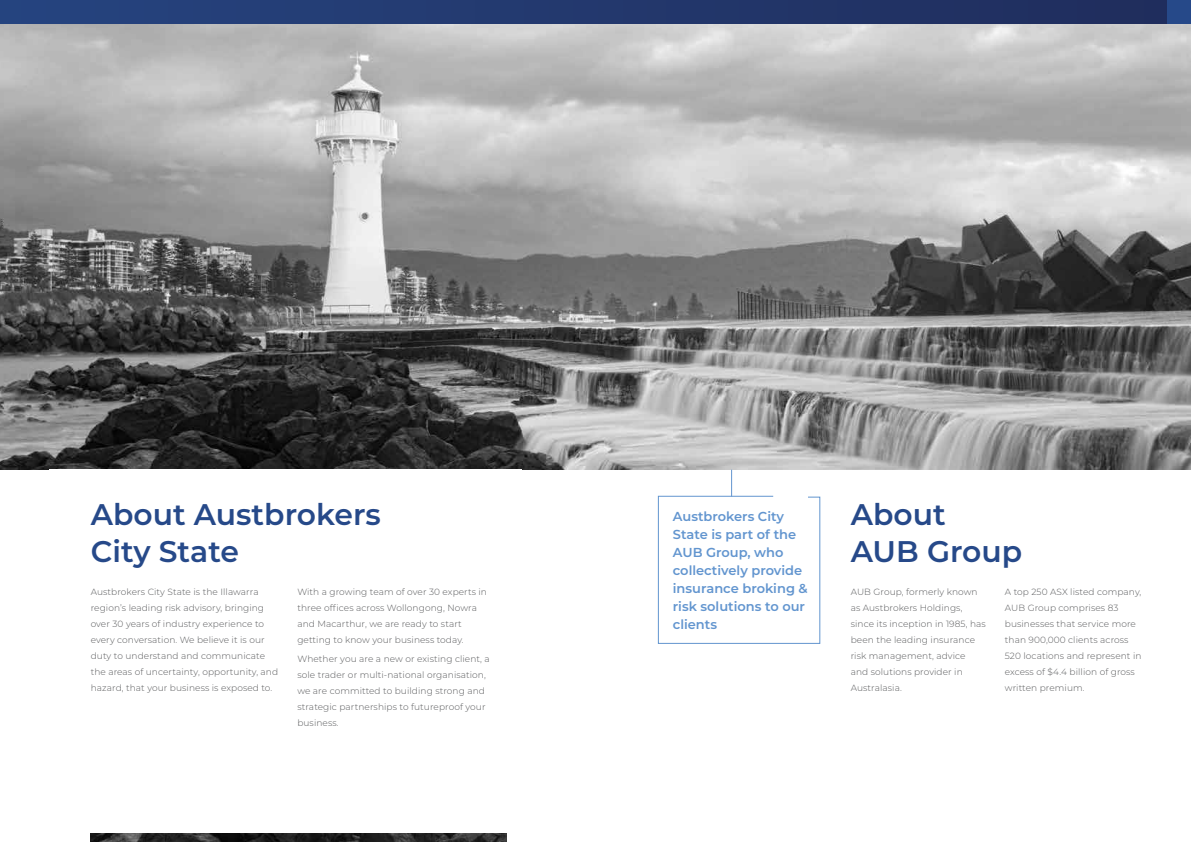
<style>
.page{position:relative;width:1191px;height:842px;background:#fff}
.page>*{position:absolute;margin:0;border:0;box-sizing:border-box;transform-origin:0 0}
.t1{font:600 29.8px/37px "Montserrat";color:#264989}
.t2{font:600 13px/18px "Montserrat";color:#6295cf}
.t3{font:300 9px/16px "Montserrat";letter-spacing:.01em;color:#58595b}
</style>
<div class="page">
<img style="left:0;top:23px;width:1191px;height:446px">
<div style="left:0;top:0;width:1191px;height:23px;background:linear-gradient(to right,#26447f,#202c5b)"></div>
<div style="left:1167px;top:0;width:24px;height:23px;background:#264989"></div>
<svg style="left:657px;top:470px;width:164px;height:174px"></svg>
<img style="left:91px;top:833px;width:415px;height:9px">
<h1 class="t1" style="left:91px;top:495px;width:292px">About Austbrokers<br>City State</h1>
<p class="t3" style="left:91px;top:584px;width:189px">Austbrokers City State is the Illawarra region’s leading risk advisory, bringing over 30 years of industry experience to every conversation. We believe it is our duty to understand and communicate the areas of uncertainty, opportunity, and hazard, that your business is exposed to.</p>
<p class="t3" style="left:297px;top:584px;width:191px">With a growing team of over 30 experts in three offices across Wollongong, Nowra and Macarthur, we are ready to start getting to know your business today.</p>
<p class="t3" style="left:297px;top:651px;width:194px">Whether you are a new or existing client, a sole trader or multi-national organisation, we are committed to building strong and strategic partnerships to futureproof your business.</p>
<h2 class="t2" style="left:673px;top:507px;width:136px">Austbrokers City<br>State is part of the<br>AUB Group, who collectively provide insurance broking &amp; risk solutions to our clients</h2>
<h1 class="t1" style="left:850px;top:495px;width:173px">About<br>AUB Group</h1>
<p class="t3" style="left:850px;top:584px;width:137px">AUB Group, formerly known as Austbrokers Holdings, since its inception in 1985, has been the leading insurance risk management, advice<br>and solutions provider in<br>Australasia.</p>
<p class="t3" style="left:1004px;top:584px;width:138px">A top 250 ASX listed company,<br>AUB Group comprises 83 businesses that service more than 900,000 clients across<br>520 locations and represent in excess of $4.4 billion of gross written premium.</p>
</div>
